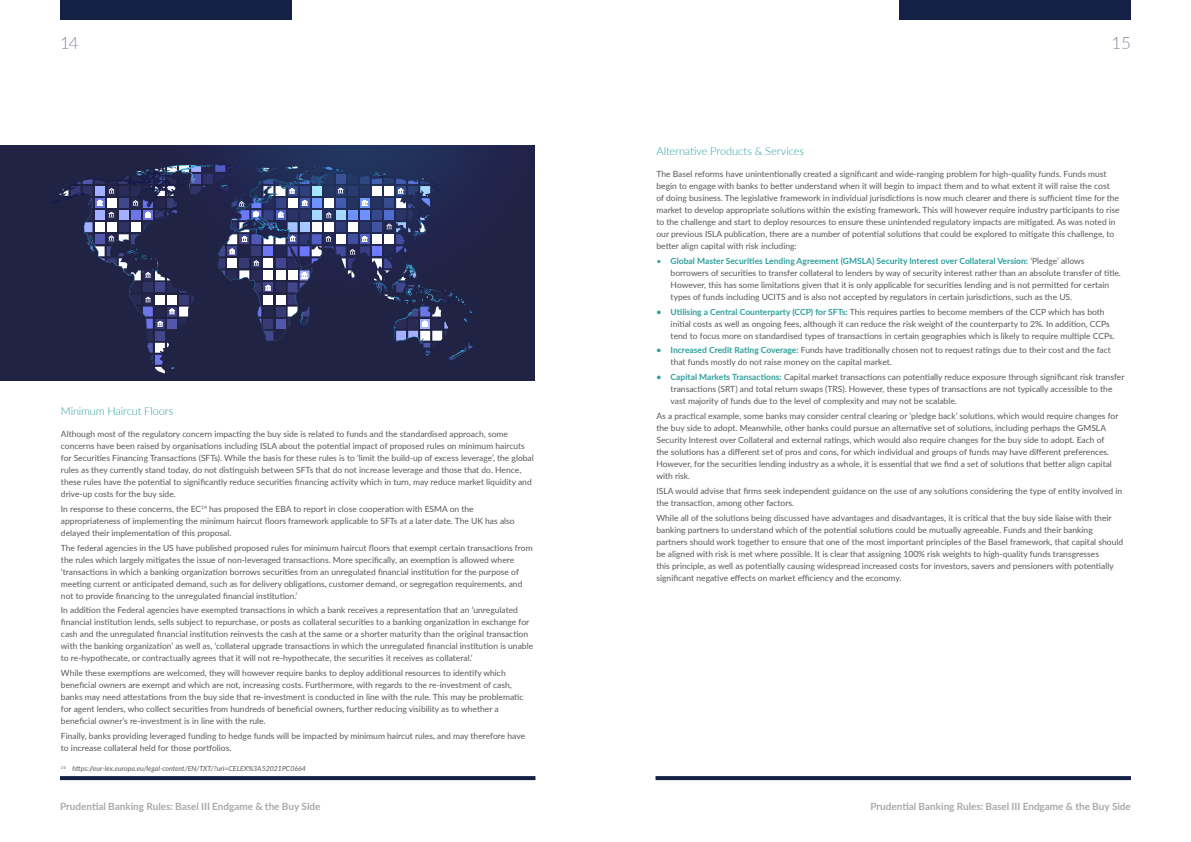
<style>
.page{position:relative;width:1191px;height:842px;background:#fff}
.page>*{position:absolute;margin:0;border:0;box-sizing:border-box;transform-origin:0 0}
.t1{font:300 17px "Lato";color:#88859b}
.Headline_29_34_Left{font:300 11px "Lato";letter-spacing:-.01em;color:#2da09c}
.t2{font:700 10px "Lato";color:#a8a9ad}
.t3{font:8.5px/12px "Lato";color:#57585a}
.t4{font:italic 7px "Lato";color:#57585a}
.s1{color:#2da09c}
.s2{font-weight:700;color:#2da09c}
</style>
<div class="page">
<svg style="left:60px;top:776px;width:475px;height:4px;background:#1a254a"></svg>
<svg style="left:655px;top:776px;width:476px;height:4px;background:#1a254a"></svg>
<div style="left:60px;top:0;width:232px;height:20px;background:#152046"></div>
<div style="left:899px;top:0;width:232px;height:20px;background:#152046"></div>
<div style="left:0;top:145px;width:534px;height:235px;background:#212345"></div>
<svg style="left:52px;top:164px;width:421px;height:209px"></svg>
<h1 class="t1" style="left:60px;top:31px;width:20px">14</h1>
<h1 class="t1" style="left:1111px;top:31px;width:21px">15</h1>
<p class="Headline_29_34_Left" style="left:61px;top:403px;width:114px">Minimum Haircut Floors</p>
<p class="t3" style="left:61px;top:427px;width:474px">Although most of the regulatory concern impacting the buy side is related to funds and the standardised approach, some concerns have been raised by organisations including ISLA about the potential impact of proposed rules on minimum haircuts for Securities Financing Transactions (SFTs). While the basis for these rules is to ‘limit the build-up of excess leverage’, the global rules as they currently stand today, do not distinguish between SFTs that do not increase leverage and those that do. Hence, these rules have the potential to significantly reduce securities financing activity which in turn, may reduce market liquidity and drive-up costs for the buy side.</p>
<p class="t3" style="left:61px;top:502px;width:455px">In response to these concerns, the EC<sup>14</sup> has proposed the EBA to report in close cooperation with ESMA on the appropriateness of implementing the minimum haircut floors framework applicable to SFTs at a later date. The UK has also delayed their implementation of this proposal.</p>
<p class="t3" style="left:61px;top:541px;width:473px">The federal agencies in the US have published proposed rules for minimum haircut floors that exempt certain transactions from the rules which largely mitigates the issue of non-leveraged transactions. More specifically, an exemption is allowed where ‘transactions in which a banking organization borrows securities from an unregulated financial institution for the purpose of meeting current or anticipated demand, such as for delivery obligations, customer demand, or segregation requirements, and not to provide financing to the unregulated financial institution.’</p>
<p class="t3" style="left:61px;top:604px;width:474px">In addition the Federal agencies have exempted transactions in which a bank receives a representation that an ‘unregulated financial institution lends, sells subject to repurchase, or posts as collateral securities to a banking organization in exchange for cash and the unregulated financial institution reinvests the cash at the same or a shorter maturity than the original transaction with the banking organization’ as well as, ‘collateral upgrade transactions in which the unregulated financial institution is unable to re-hypothecate, or contractually agrees that it will not re-hypothecate, the securities it receives as collateral.’</p>
<p class="t3" style="left:61px;top:667px;width:464px">While these exemptions are welcomed, they will however require banks to deploy additional resources to identify which beneficial owners are exempt and which are not, increasing costs. Furthermore, with regards to the re-investment of cash, banks may need attestations from the buy side that re-investment is conducted in line with the rule. This may be problematic for agent lenders, who collect securities from hundreds of beneficial owners, further reducing visibility as to whether a beneficial owner’s re-investment is in line with the rule.</p>
<p class="t3" style="left:61px;top:730px;width:466px">Finally, banks providing leveraged funding to hedge funds will be impacted by minimum haircut rules, and may therefore have to increase collateral held for those portfolios.</p>
<p class="t4" style="left:61px;top:764px;width:246px"><sup>14</sup> https://eur-lex.europa.eu/legal-content/EN/TXT/?uri=CELEX%3A52021PC0664</p>
<p class="Headline_29_34_Left" style="left:656px;top:143px;width:149px">Alternative Products &amp; Services</p>
<p class="t3" style="left:656px;top:167px;width:464px">The Basel reforms have unintentionally created a significant and wide-ranging problem for high-quality funds. Funds must begin to engage with banks to better understand when it will begin to impact them and to what extent it will raise the cost of doing business. The legislative framework in individual jurisdictions is now much clearer and there is sufficient time for the market to develop appropriate solutions within the existing framework. This will however require industry participants to rise to the challenge and start to deploy resources to ensure these unintended regulatory impacts are mitigated. As was noted in our previous ISLA publication, there are a number of potential solutions that could be explored to mitigate this challenge, to better align capital with risk including:</p>
<p class="t3" style="left:670px;top:254px;width:452px;text-indent:-14px"><span class="s1">•</span> <span class="s2">Global Master Securities Lending Agreement (GMSLA) Security Interest over Collateral Version:</span> ‘Pledge’ allows borrowers of securities to transfer collateral to lenders by way of security interest rather than an absolute transfer of title.<br>However, this has some limitations given that it is only applicable for securities lending and is not permitted for certain types of funds including UCITS and is also not accepted by regulators in certain jurisdictions, such as the US.</p>
<p class="t3" style="left:670px;top:305px;width:445px;text-indent:-14px"><span class="s2">• Utilising a Central Counterparty (CCP) for SFTs:</span> This requires parties to become members of the CCP which has both initial costs as well as ongoing fees, although it can reduce the risk weight of the counterparty to 2%. In addition, CCPs tend to focus more on standardised types of transactions in certain geographies which is likely to require multiple CCPs.</p>
<p class="t3" style="left:670px;top:344px;width:442px;text-indent:-14px"><span class="s2">• Increased Credit Rating Coverage:</span> Funds have traditionally chosen not to request ratings due to their cost and the fact that funds mostly do not raise money on the capital market.</p>
<p class="t3" style="left:670px;top:371px;width:455px;text-indent:-14px"><span class="s2">• Capital Markets Transactions:</span> Capital market transactions can potentially reduce exposure through significant risk transfer transactions (SRT) and total return swaps (TRS). However, these types of transactions are not typically accessible to the vast majority of funds due to the level of complexity and may not be scalable.</p>
<p class="t3" style="left:656px;top:410px;width:463px">As a practical example, some banks may consider central clearing or ‘pledge back’ solutions, which would require changes for the buy side to adopt. Meanwhile, other banks could pursue an alternative set of solutions, including perhaps the GMSLA Security Interest over Collateral and external ratings, which would also require changes for the buy side to adopt. Each of the solutions has a different set of pros and cons, for which individual and groups of funds may have different preferences.<br>However, for the securities lending industry as a whole, it is essential that we find a set of solutions that better align capital with risk.</p>
<p class="t3" style="left:656px;top:484px;width:467px">ISLA would advise that firms seek independent guidance on the use of any solutions considering the type of entity involved in the transaction, among other factors.</p>
<p class="t3" style="left:656px;top:511px;width:468px">While all of the solutions being discussed have advantages and disadvantages, it is critical that the buy side liaise with their banking partners to understand which of the potential solutions could be mutually agreeable. Funds and their banking partners should work together to ensure that one of the most important principles of the Basel framework, that capital should be aligned with risk is met where possible. It is clear that assigning 100% risk weights to high-quality funds transgresses<br>this principle, as well as potentially causing widespread increased costs for investors, savers and pensioners with potentially significant negative effects on market efficiency and the economy.</p>
<p class="t2" style="left:60px;top:799px;width:262px">Prudential Banking Rules: Basel III Endgame &amp; the Buy Side</p>
<p class="t2" style="left:870px;top:799px;width:262px">Prudential Banking Rules: Basel III Endgame &amp; the Buy Side</p>
</div>
